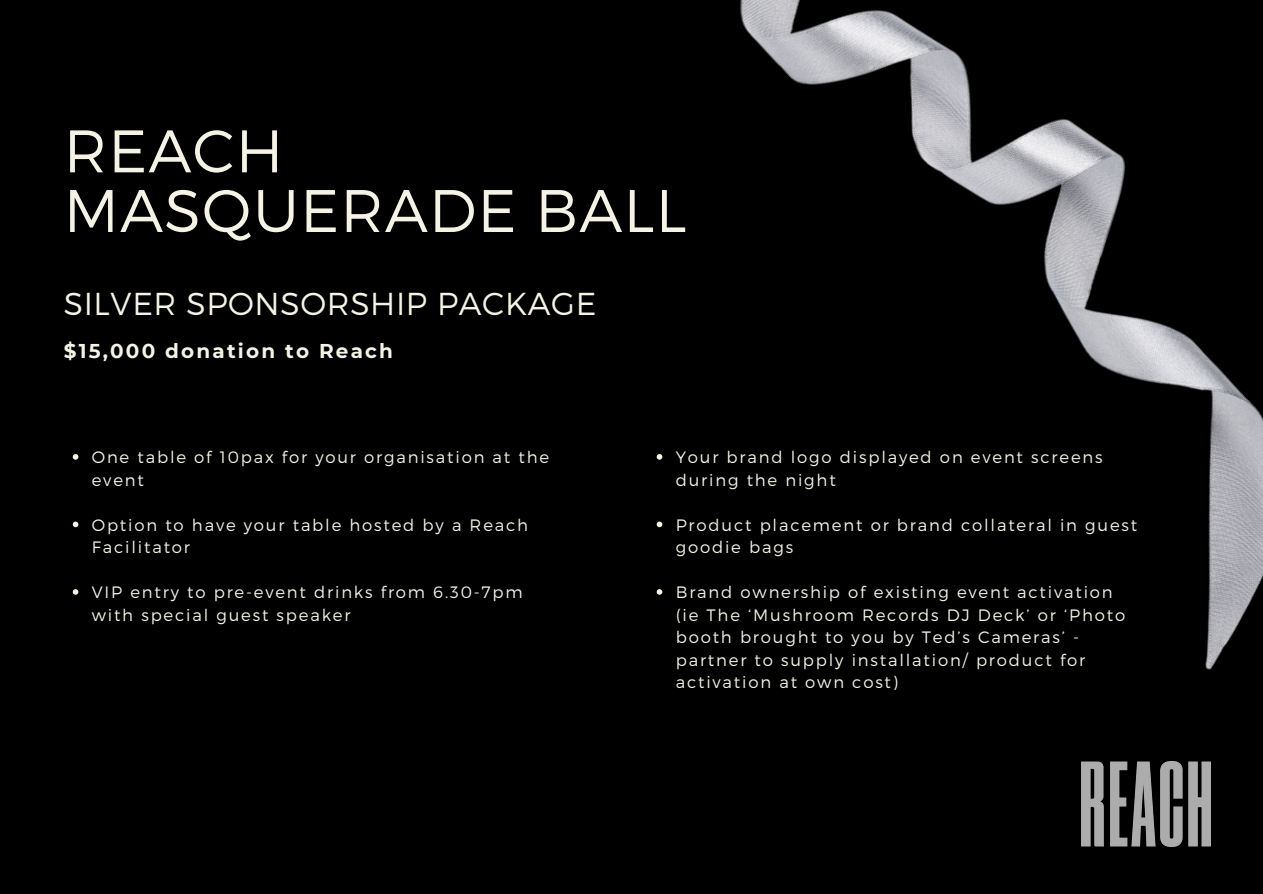
<style>
.page{position:relative;width:1263px;height:894px;background:#fff}
.page>*{position:absolute;margin:0;border:0;box-sizing:border-box;transform-origin:0 0}
.t1{font:300 59.85px/59.6px "Montserrat";letter-spacing:.02em;color:#f4f3e6}
.t2{font:300 31.65px "Montserrat";letter-spacing:.02em;color:#f4f3e6}
.t3{font:700 19.95px "Montserrat";letter-spacing:.11em;color:#f4f3e6}
.t4{font:300 16.5px/22.5px "Montserrat";letter-spacing:.11em;color:#f4f3e6}
</style>
<div class="page">
<div style="left:0;top:0;width:1263px;height:893px;background:#000"></div>
<img style="left:656px;top:0;width:607px;height:805px">
<svg style="left:73px;top:454px;width:5px;height:5px"></svg>
<svg style="left:73px;top:521px;width:5px;height:6px"></svg>
<svg style="left:73px;top:589px;width:5px;height:5px"></svg>
<svg style="left:657px;top:454px;width:5px;height:5px"></svg>
<svg style="left:657px;top:521px;width:5px;height:6px"></svg>
<svg style="left:657px;top:589px;width:5px;height:5px"></svg>
<img style="left:1082px;top:761px;width:128px;height:85px">
<p class="t1" style="left:64px;top:118px;width:624px">REACH<br>MASQUERADE BALL</p>
<p class="t2" style="left:64px;top:283px;width:534px">SILVER SPONSORSHIP PACKAGE</p>
<p class="t3" style="left:64px;top:339px;width:331px">$15,000 donation to Reach</p>
<p class="t4" style="left:92px;top:445px;width:459px">One table of 10pax for your organisation at the event</p>
<p class="t4" style="left:92px;top:512px;width:438px">Option to have your table hosted by a Reach<br>Facilitator</p>
<p class="t4" style="left:92px;top:580px;width:432px">VIP entry to pre-event drinks from 6.30-7pm with special guest speaker</p>
<p class="t4" style="left:676px;top:445px;width:428px">Your brand logo displayed on event screens during the night</p>
<p class="t4" style="left:676px;top:512px;width:463px">Product placement or brand collateral in guest goodie bags</p>
<p class="t4" style="left:676px;top:580px;width:451px">Brand ownership of existing event activation (ie The ‘Mushroom Records DJ Deck’ or ‘Photo booth brought to you by Ted’s Cameras’ - partner to supply installation/ product for activation at own cost)</p>
</div>
